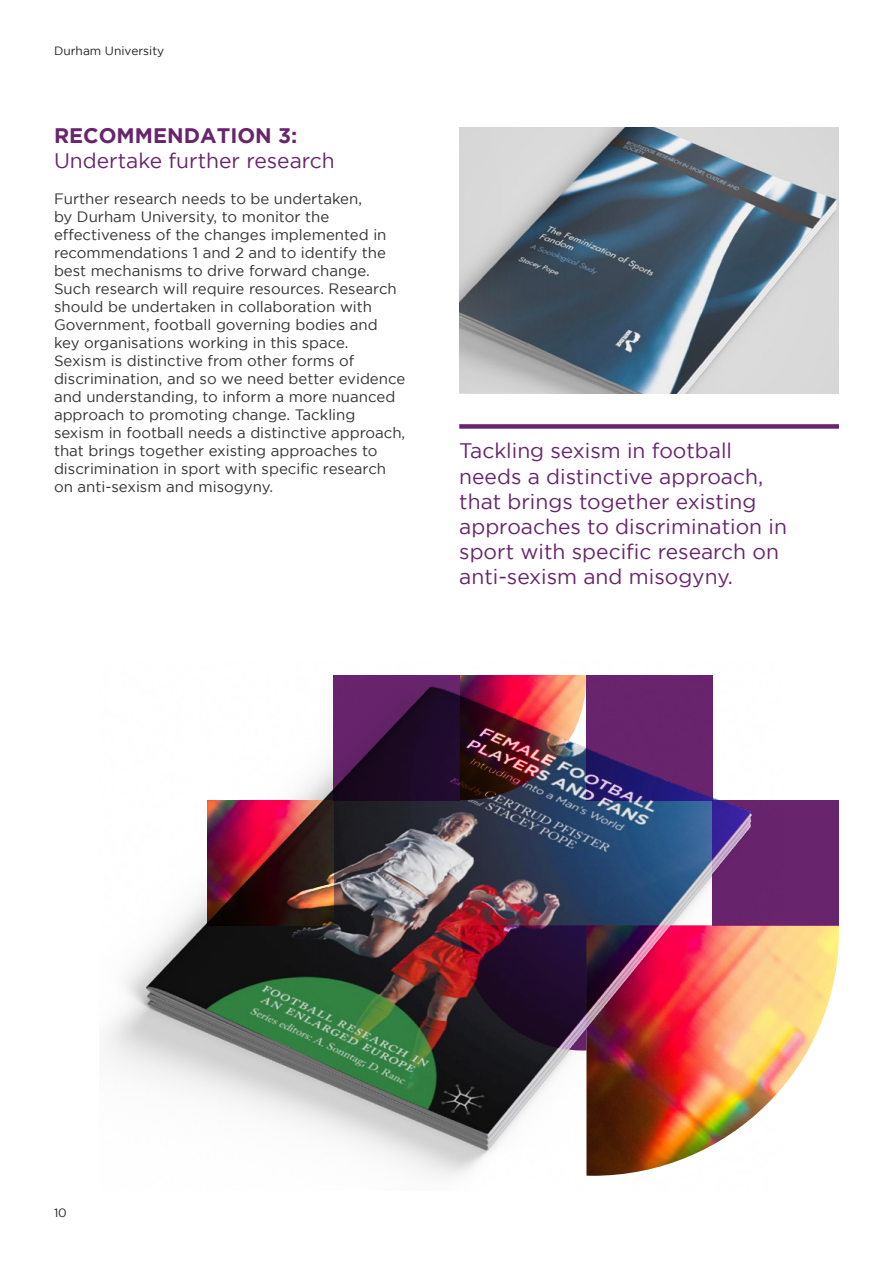
<style>
.page{position:relative;width:893px;height:1263px;background:#fff}
.page>*{position:absolute;margin:0;border:0;box-sizing:border-box;transform-origin:0 0}
.t1{font:21px/25.2px "Gotham";color:#68246d}
.t2{font:700 21px "Gotham";color:#68246d}
.t3{font:15px/18px "Gotham";color:#333132}
.t4{font:12px "Gotham";color:#231f20}
</style>
<div class="page">
<img style="left:106px;top:675px;width:613px;height:502px">
<svg style="left:586px;top:675px;width:127px;height:125px;background:#5b246f"></svg>
<div style="left:713px;top:800px;width:126px;height:125px;background:#68246d"></div>
<svg style="left:334px;top:675px;width:126px;height:125px;background:#3a1442"></svg>
<img style="left:207px;top:800px;width:127px;height:125px">
<img style="left:460px;top:675px;width:126px;height:125px">
<div style="left:459px;top:424px;width:380px;height:5px;background:#68246d"></div>
<img style="left:586px;top:925px;width:253px;height:251px">
<svg style="left:460px;top:925px;width:126px;height:125px;background:#35122d"></svg>
<img style="left:459px;top:128px;width:380px;height:265px">
<p class="t4" style="left:54px;top:44px;width:112px">Durham University</p>
<h1 class="t2" style="left:54px;top:123px;width:245px">RECOMMENDATION 3:</h1>
<h1 class="t1" style="left:54px;top:148px;width:282px">Undertake further research</h1>
<p class="t3" style="left:54px;top:190px;width:353px">Further research needs to be undertaken,<br>by Durham University, to monitor the effectiveness of the changes implemented in recommendations 1 and 2 and to identify the best mechanisms to drive forward change.<br>Such research will require resources. Research should be undertaken in collaboration with Government, football governing bodies and key organisations working in this space.<br>Sexism is distinctive from other forms of discrimination, and so we need better evidence and understanding, to inform a more nuanced approach to promoting change. Tackling sexism in football needs a distinctive approach, that brings together existing approaches to discrimination in sport with specific research on anti-sexism and misogyny.</p>
<h1 class="t1" style="left:459px;top:438px;width:329px">Tackling sexism in football needs a distinctive approach, that brings together existing approaches to discrimination in sport with specific research on anti-sexism and misogyny.</h1>
<p class="t4" style="left:54px;top:1206px;width:14px">10</p>
</div>
